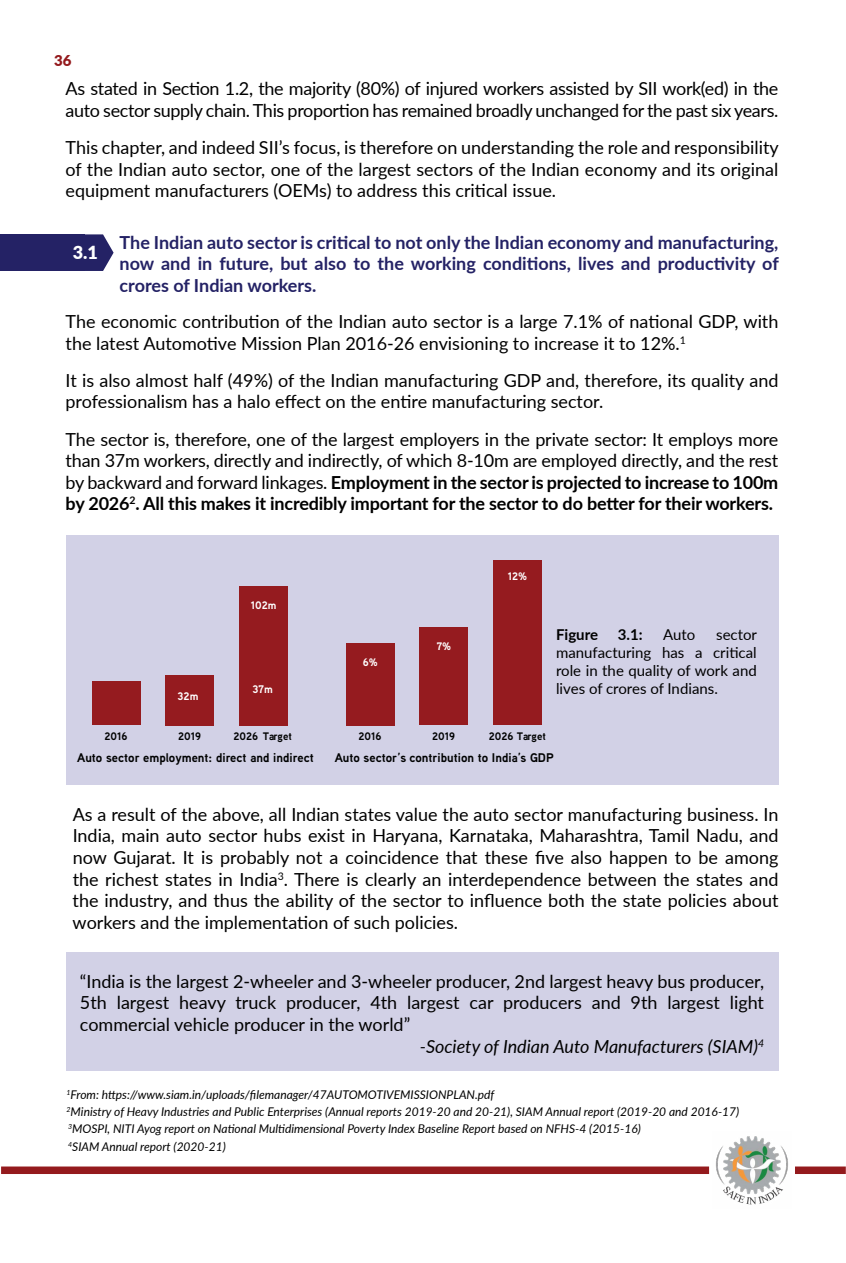
<style>
.page{position:relative;width:846px;height:1263px;background:#fff}
.page>*{position:absolute;margin:0;border:0;box-sizing:border-box;transform-origin:0 0}
.t1{font:18px/21.6px "Lato";color:#000;text-align:justify}
.t2{font:18px/21.6px "Lato";letter-spacing:-.02em;color:#000}
.t3{font:700 18px/21.6px "Lato";color:#242265;text-align:justify}
.t4{font:italic 18px "Lato";color:#000}
.t5{font:900 18px "Lato";color:#fff}
.t6{font:15px/18px "Lato";color:#000;text-align:justify}
.t7{font:700 15px "Lato";color:#000}
.t8{font:900 15px "Lato";color:#941a1d}
.t9{font:700 12.6px "Aaux Next";color:#000101}
.t10{font:italic 12px/17.4px "Lato";color:#000}
.t11{font:700 11.1px "Aaux Next";color:#fff}
.t12{font:700 10.95px "Aaux Next";color:#000101}
.t13{font:700 10.95px "Aaux Next";color:#fff}
.s1{font-weight:700}
</style>
<div class="page">
<div style="left:795px;top:1166px;width:51px;height:8px;background:#941a1d"></div>
<div style="left:1px;top:1166px;width:708px;height:8px;background:#941a1d"></div>
<img style="left:716px;top:1136px;width:72px;height:69px">
<div style="left:66px;top:535px;width:712px;height:249px;background:#d2d1e6"></div>
<svg style="left:85px;top:234px;width:29px;height:37px"></svg>
<div style="left:0;top:234px;width:85px;height:37px;background:#242265"></div>
<div style="left:92px;top:681px;width:48px;height:44px;background:#951b1f"></div>
<div style="left:166px;top:675px;width:48px;height:50px;background:#951b1f"></div>
<div style="left:240px;top:586px;width:48px;height:139px;background:#951b1f"></div>
<div style="left:346px;top:643px;width:48px;height:82px;background:#951b1f"></div>
<div style="left:420px;top:627px;width:48px;height:98px;background:#951b1f"></div>
<div style="left:494px;top:560px;width:48px;height:165px;background:#951b1f"></div>
<div style="left:66px;top:952px;width:712px;height:118px;background:#d2d1e6"></div>
<p class="t8" style="left:54px;top:49px;width:19px">36</p>
<p class="t2" style="left:66px;top:77px;width:714px">As stated in Section 1.2, the majority (80%) of injured workers assisted by SII work(ed) in the auto sector supply chain. This proportion has remained broadly unchanged for the past six years.</p>
<p class="t1" style="left:66px;top:136px;width:715px">This chapter, and indeed SII’s focus, is therefore on understanding the role and responsibility of the Indian auto sector, one of the largest sectors of the Indian economy and its original equipment manufacturers (OEMs) to address this critical issue.</p>
<p class="t5" style="left:73px;top:238px;width:27px">3.1</p>
<p class="t3" style="left:120px;top:230px;width:661px">The Indian auto sector is critical to not only the Indian economy and manufacturing, now and in future, but also to the working conditions, lives and productivity of crores of Indian workers.</p>
<p class="t1" style="left:66px;top:310px;width:714px">The economic contribution of the Indian auto sector is a large 7.1% of national GDP, with the latest Automotive Mission Plan 2016-26 envisioning to increase it to 12%.<sup>1</sup></p>
<p class="t1" style="left:66px;top:369px;width:714px">It is also almost half (49%) of the Indian manufacturing GDP and, therefore, its quality and professionalism has a halo effect on the entire manufacturing sector.</p>
<p class="t1" style="left:66px;top:427px;width:714px">The sector is, therefore, one of the largest employers in the private sector: It employs more than 37m workers, directly and indirectly, of which 8-10m are employed directly, and the rest by backward and forward linkages. <span class="s1">Employment in the sector is projected to increase to 100m by 2026</span><sup>2</sup><span class="s1">. All this makes it incredibly important for the sector to do better for their workers.</span></p>
<p class="t12" style="left:105px;top:729px;width:25px">2016</p>
<p class="t13" style="left:180px;top:686px;width:22px">37m</p>
<p class="t12" style="left:178px;top:729px;width:24px">2019</p>
<p class="t11" style="left:178px;top:688px;width:22px">32m</p>
<p class="t13" style="left:251px;top:597px;width:27px">102m</p>
<p class="t11" style="left:252px;top:681px;width:22px">37m</p>
<p class="t12" style="left:233px;top:729px;width:60px">2026 Target</p>
<p class="t13" style="left:363px;top:654px;width:17px">6%</p>
<p class="t12" style="left:359px;top:729px;width:25px">2016</p>
<p class="t13" style="left:437px;top:638px;width:16px">7%</p>
<p class="t12" style="left:432px;top:729px;width:24px">2019</p>
<p class="t13" style="left:508px;top:568px;width:21px">12%</p>
<p class="t7" style="left:556px;top:623px;width:44px">Figure</p>
<p class="t7" style="left:618px;top:623px;width:26px">3.1:</p>
<p class="t6" style="left:663px;top:625px;width:34px">Auto</p>
<p class="t6" style="left:556px;top:625px;width:203px;text-indent:160px">sector manufacturing has a critical role in the quality of work and lives of crores of Indians.</p>
<p class="t12" style="left:489px;top:729px;width:58px">2026 Target</p>
<p class="t9" style="left:77px;top:749px;width:238px">Auto sector employment: direct and indirect</p>
<p class="t9" style="left:335px;top:749px;width:221px">Auto sector’s contribution to India’s GDP</p>
<p class="t1" style="left:73px;top:803px;width:707px">As a result of the above, all Indian states value the auto sector manufacturing business. In India, main auto sector hubs exist in Haryana, Karnataka, Maharashtra, Tamil Nadu, and now Gujarat. It is probably not a coincidence that these five also happen to be among the richest states in India<sup>3</sup>. There is clearly an interdependence between the states and the industry, and thus the ability of the sector to influence both the state policies about workers and the implementation of such policies.</p>
<p class="t1" style="left:80px;top:970px;width:686px">“India is the largest 2-wheeler and 3-wheeler producer, 2nd largest heavy bus producer,</p>
<p class="t1" style="left:80px;top:991px;width:686px">5th largest heavy truck producer, 4th largest car producers and 9th largest light</p>
<p class="t1" style="left:80px;top:1013px;width:332px">commercial vehicle producer in the world”</p>
<p class="t4" style="left:420px;top:1033px;width:346px">-Society of Indian Auto Manufacturers (SIAM)<sup>4</sup></p>
<p class="t10" style="left:67px;top:1085px;width:674px"><sup>1</sup>From: https://www.siam.in/uploads/filemanager/47AUTOMOTIVEMISSIONPLAN.pdf<br><sup>2</sup>Ministry of Heavy Industries and Public Enterprises (Annual reports 2019-20 and 20-21), SIAM Annual report (2019-20 and 2016-17)<br><sup>3</sup>MOSPI, NITI Ayog report on National Multidimensional Poverty Index Baseline Report based on NFHS-4 (2015-16)<br><sup>4</sup>SIAM Annual report (2020-21)</p>
</div>
